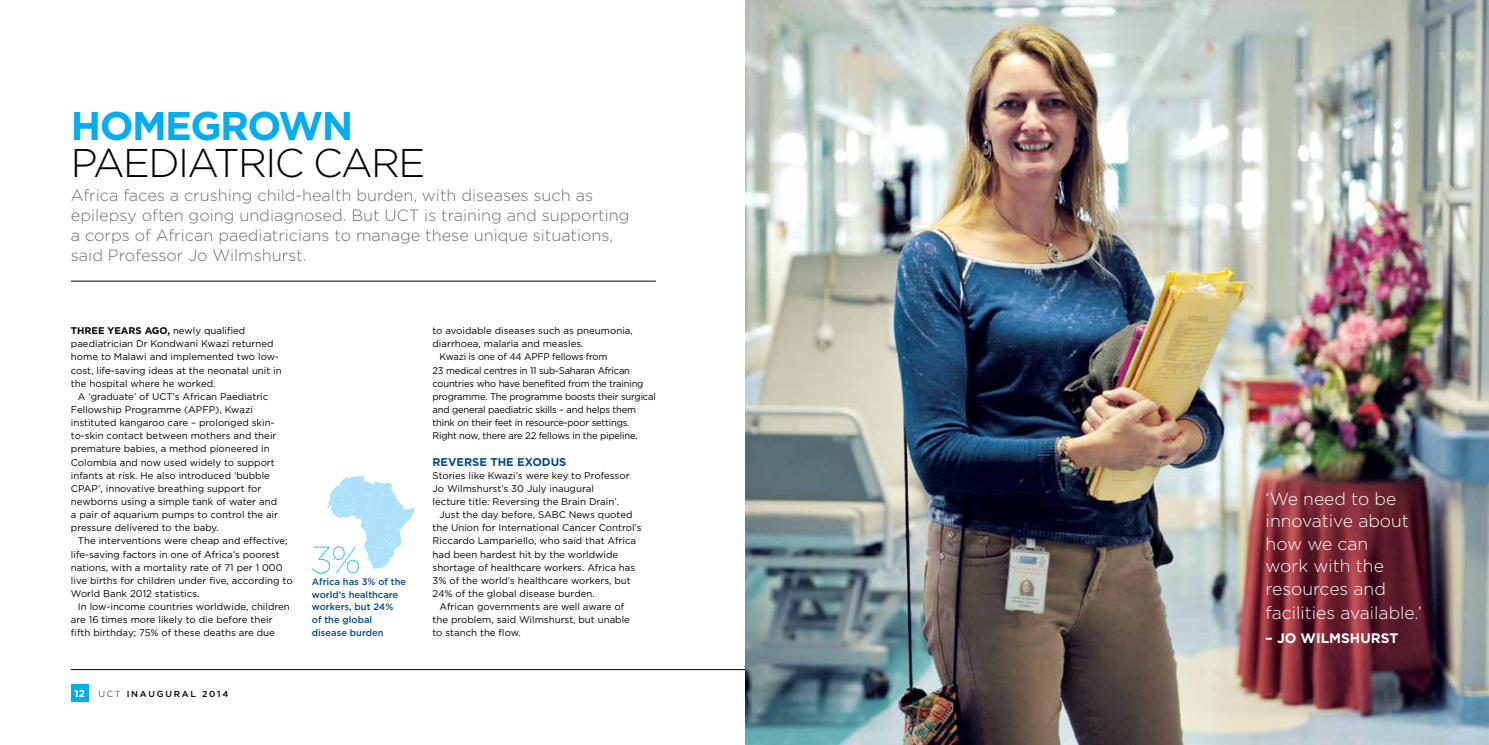
<style>
.page{position:relative;width:1489px;height:745px;background:#fff}
.page>*{position:absolute;margin:0;border:0;box-sizing:border-box;transform-origin:0 0}
.t1{font:300 40px "Gotham";letter-spacing:-.04em;color:#000}
.t2{font:700 40px "Gotham";letter-spacing:-.04em;color:#00aeef}
.t3{font:100 37.5px "Gotham";color:#00aeef}
.t4{font:300 17.5px/22.8px "Gotham";color:#fff}
.t5{font:300 16.25px/20px "Gotham";color:#6d6e71}
.t6{font:700 13.75px "Gotham";color:#fff}
.t7{font:700 11.25px "Gotham";color:#004990}
.t8{font:700 10px "Gotham";color:#fff}
.t9{font:9.75px/13.1px "Gotham";color:#000}
.t10{font:9.75px "Gotham";letter-spacing:-.02em;color:#000}
.t11{font:500 9.38px/12.5px "Gotham";color:#004990}
.t12{font:500 8.75px "Gotham";letter-spacing:.2em;color:#000}
.s1{font-weight:700}
.s2{font-weight:300}
</style>
<div class="page">
<div style="left:71px;top:683px;width:17px;height:18px;background:#00aeef"></div>
<hr style="left:71px;top:668px;width:1346px;height:1px;background:#000">
<hr style="left:71px;top:280px;width:585px;height:1px;background:#000">
<img style="left:745px;top:0;width:743px;height:744px">
<svg style="left:326px;top:476px;width:89px;height:92px"></svg>
<h1 class="t2" style="left:71px;top:103px;width:284px">HOMEGROWN</h1>
<h1 class="t1" style="left:71px;top:141px;width:356px">paediatric care</h1>
<p class="t5" style="left:71px;top:185px;width:560px">Africa faces a crushing child-health burden, with diseases such as epilepsy often going undiagnosed. But UCT is training and supporting a corps of African paediatricians to manage these unique situations, said Professor Jo Wilmshurst.</p>
<p class="t9" style="left:71px;top:324px;width:212px"><span class="s1">THREE YEARS AGO,</span> newly qualified paediatrician Dr Kondwani Kwazi returned home to Malawi and implemented two low&shy;cost, life-saving ideas at the neonatal unit in the hospital where he worked.</p>
<p class="t9" style="left:71px;top:389px;width:209px;text-indent:7px">A ‘graduate’ of UCT’s African Paediatric Fellowship Programme (APFP), Kwazi instituted kangaroo care – prolonged skin&shy;to-skin contact between mothers and their premature babies, a method pioneered in Colombia and now used widely to support infants at risk. He also introduced ‘bubble CPAP’, innovative breathing support for newborns using a simple tank of water and a pair of aquarium pumps to control the air pressure delivered to the baby.</p>
<p class="t9" style="left:71px;top:534px;width:223px;text-indent:7px">The interventions were cheap and effective; life-saving factors in one of Africa’s poorest nations, with a mortality rate of 71 per 1 000 live births for children under five, according to World Bank 2012 statistics.</p>
<p class="t9" style="left:71px;top:599px;width:220px;text-indent:7px">In low-income countries worldwide, children are 16 times more likely to die before their fifth birthday; 75% of these deaths are due</p>
<h2 class="t3" style="left:312px;top:539px;width:50px">3%</h2>
<p class="t11" style="left:312px;top:575px;width:96px">Africa has 3% of the world’s healthcare workers, but 24%<br>of the global disease burden</p>
<p class="t8" style="left:74px;top:686px;width:12px">12</p>
<p class="t12" style="left:98px;top:688px;width:131px"><span class="s2">UCT</span> INAUGURAL 2014</p>
<p class="t9" style="left:432px;top:324px;width:202px">to avoidable diseases such as pneumonia,</p>
<p class="t9" style="left:432px;top:337px;width:153px">diarrhoea, malaria and measles.</p>
<p class="t10" style="left:439px;top:351px;width:169px">Kwazi is one of 44 APFP fellows from</p>
<p class="t10" style="left:432px;top:364px;width:199px">23 medical centres in 11 sub-Saharan African</p>
<p class="t10" style="left:432px;top:377px;width:212px">countries who have benefited from the training</p>
<p class="t10" style="left:432px;top:391px;width:225px">programme. The programme boosts their surgical</p>
<p class="t10" style="left:432px;top:404px;width:205px">and general paediatric skills – and helps them</p>
<p class="t10" style="left:432px;top:417px;width:198px">think on their feet in resource-poor settings.</p>
<p class="t10" style="left:432px;top:430px;width:207px">Right now, there are 22 fellows in the pipeline.</p>
<p class="t7" style="left:432px;top:455px;width:135px">REVERSE THE EXODUS</p>
<p class="t9" style="left:432px;top:468px;width:199px">Stories like Kwazi’s were key to Professor<br>Jo Wilmshurst’s 30 July inaugural<br>lecture title: Reversing the Brain Drain’.</p>
<p class="t9" style="left:439px;top:507px;width:194px">Just the day before, SABC News quoted</p>
<p class="t9" style="left:432px;top:520px;width:210px">the Union for International Cancer Control’s</p>
<p class="t9" style="left:432px;top:534px;width:205px">Riccardo Lampariello, who said that Africa</p>
<p class="t9" style="left:432px;top:547px;width:187px">had been hardest hit by the worldwide</p>
<p class="t9" style="left:432px;top:560px;width:204px">shortage of healthcare workers. Africa has</p>
<p class="t9" style="left:432px;top:573px;width:200px">3% of the world’s healthcare workers, but</p>
<p class="t9" style="left:432px;top:586px;width:164px">24% of the global disease burden.</p>
<p class="t9" style="left:439px;top:599px;width:186px">African governments are well aware of</p>
<p class="t9" style="left:432px;top:612px;width:199px">the problem, said Wilmshurst, but unable</p>
<p class="t9" style="left:432px;top:625px;width:90px">to stanch the flow.</p>
<h3 class="t4" style="left:1265px;top:486px;width:158px">‘We need to be innovative about how we can<br>work with the resources and facilities available.’</h3>
<h3 class="t6" style="left:1265px;top:629px;width:134px">– JO WILMSHURST</h3>
</div>
